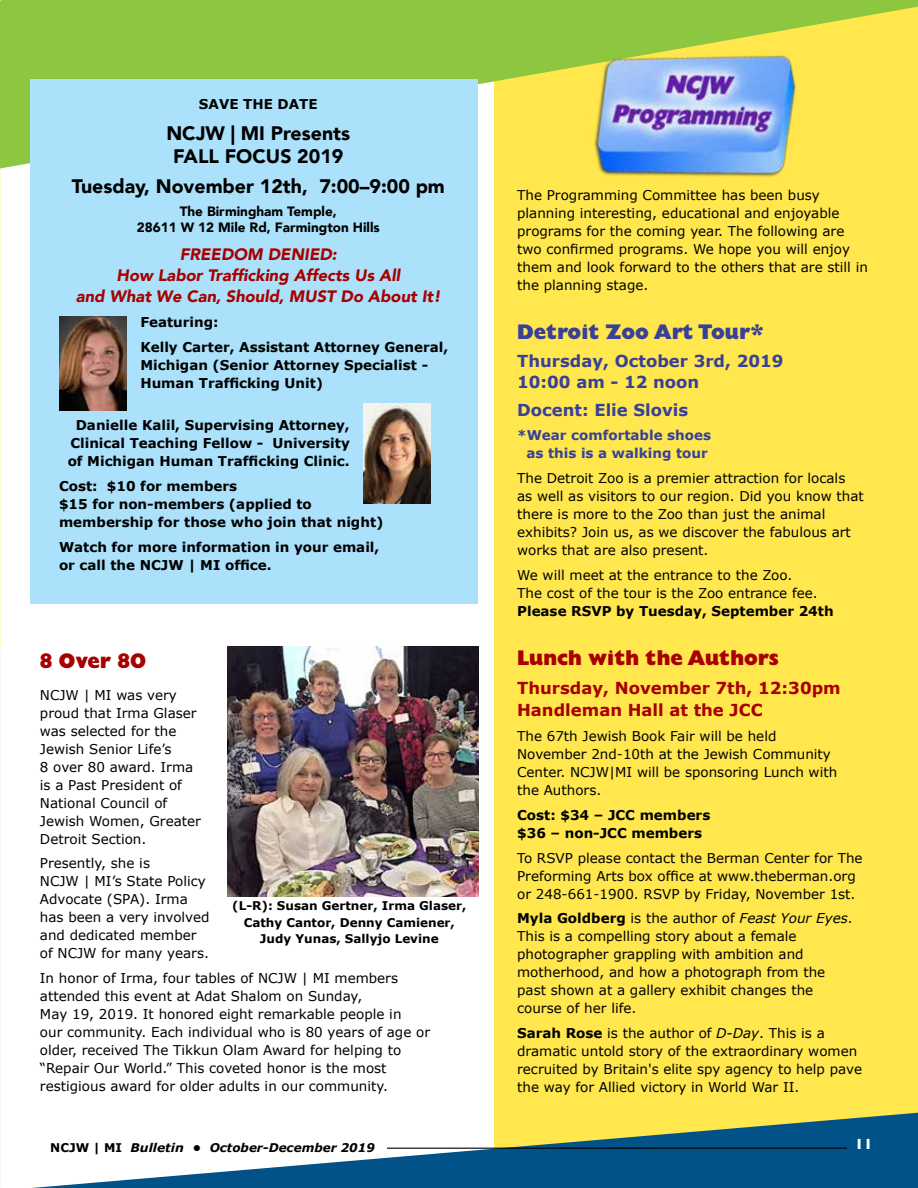
<style>
.page{position:relative;width:918px;height:1188px;background:#fff}
.page>*{position:absolute;margin:0;border:0;box-sizing:border-box;transform-origin:0 0}
.t1{font:21px "Gill Sans Extra Bold Display";color:#a70000}
.t2{font:21px "Gill Sans Extra Bold Display";color:#384099}
.t3{font:900 19.5px/23.4px "Avenir";color:#000;text-align:center}
.t4{font:italic 900 16.5px/21px "Avenir";color:#a70000;text-align:center}
.t5{font:700 16.5px/21px "Verdana";color:#384099}
.t6{font:700 16.5px/22.5px "Verdana";color:#a70000}
.t7{font:700 15px "Gill Sans";color:#fff}
.t8{font:13.5px/18px "Verdana";color:#000}
.t9{font:700 13.5px/18px "Verdana";color:#000}
.t10{font:900 13.5px/16.2px "Avenir";color:#000;text-align:center}
.t11{font:700 13.5px/18px "Verdana";color:#384099;text-align:center}
.t12{font:700 12px/16.5px "Verdana";color:#000;text-align:center}
.t13{font:italic 700 12px "Verdana";color:#000}
.s1{font-weight:700}
.s2{font-style:italic}
.s3{font-style:normal}
</style>
<div class="page">
<div style="left:495px;top:0;width:423px;height:1188px;background:#ffe74d"></div>
<hr style="left:1px;top:0;width:917px;height:1px;background:#8dc63f">
<svg style="left:32px;top:1113px;width:886px;height:75px"></svg>
<svg style="left:0;top:1px;width:918px;height:167px;fill:#8dc63f"></svg>
<hr style="left:387px;top:1148px;width:460px;height:1px;background:#000">
<img style="left:228px;top:647px;width:250px;height:250px">
<div style="left:30px;top:80px;width:448px;height:524px;background:#abe1fa"></div>
<img style="left:363px;top:403px;width:67px;height:101px">
<img style="left:59px;top:317px;width:68px;height:94px">
<img style="left:575px;top:15px;width:244px;height:162px">
<p class="t9" style="left:199px;top:96px;width:120px">SAVE THE DATE</p>
<h2 class="t3" style="left:166px;top:121px;width:185px">NCJW | MI Presents<br>FALL FOCUS 2019</h2>
<h2 class="t3" style="left:72px;top:174px;width:375px">Tuesday, November 12th, 7:00–9:00 pm</h2>
<p class="t10" style="left:137px;top:203px;width:245px">The Birmingham Temple,<br>28611 W 12 Mile Rd, Farmington Hills</p>
<p class="t4" style="left:76px;top:244px;width:366px">FREEDOM DENIED:<br>How Labor Trafficking Affects Us All<br>and What We Can, Should, MUST Do About It!</p>
<p class="t9" style="left:140px;top:310px;width:309px;line-height:24.8px">Featuring:<br>Kelly Carter, Assistant Attorney General,</p>
<p class="t9" style="left:140px;top:356px;width:289px">Michigan (Senior Attorney Specialist -<br>Human Trafficking Unit)</p>
<p class="t9" style="left:68px;top:416px;width:284px;text-align:center">Danielle Kalil, Supervising Attorney,<br>Clinical Teaching Fellow - University of Michigan Human Trafficking Clinic.</p>
<p class="t9" style="left:59px;top:477px;width:326px">Cost: $10 for members<br>$15 for non-members (applied to membership for those who join that night)</p>
<p class="t9" style="left:59px;top:538px;width:322px">Watch for more information in your email, or call the NCJW | MI office.</p>
<h1 class="t1" style="left:40px;top:648px;width:108px">8 Over 80</h1>
<p class="t8" style="left:40px;top:686px;width:163px">NCJW | MI was very proud that Irma Glaser was selected for the<br>Jewish Senior Life’s<br>8 over 80 award. Irma is a Past President of<br>National Council of<br>Jewish Women, Greater<br>Detroit Section.</p>
<p class="t8" style="left:40px;top:855px;width:171px">Presently, she is<br>NCJW | MI’s State Policy<br>Advocate (SPA). Irma has been a very involved and dedicated member of NCJW for many years.</p>
<p class="t8" style="left:40px;top:969px;width:392px">In honor of Irma, four tables of NCJW | MI members attended this event at Adat Shalom on Sunday,<br>May 19, 2019. It honored eight remarkable people in<br>our community. Each individual who is 80 years of age or older, received The Tikkun Olam Award for helping to “Repair Our World.” This coveted honor is the most restigious award for older adults in our community.</p>
<p class="t12" style="left:232px;top:898px;width:236px">(L-R): Susan Gertner, Irma Glaser,<br>Cathy Cantor, Denny Camiener,<br>Judy Yunas, Sallyjo Levine</p>
<p class="t8" style="left:517px;top:187px;width:352px">The Programming Committee has been busy planning interesting, educational and enjoyable programs for the coming year. The following are two confirmed programs. We hope you will enjoy them and look forward to the others that are still in the planning stage.</p>
<h1 class="t2" style="left:517px;top:319px;width:248px">Detroit Zoo Art Tour*</h1>
<p class="t5" style="left:517px;top:350px;width:268px">Thursday, October 3rd, 2019<br>10:00 am - 12 noon</p>
<p class="t5" style="left:517px;top:399px;width:173px">Docent: Elie Slovis</p>
<p class="t11" style="left:517px;top:427px;width:195px">*Wear comfortable shoes as this is a walking tour</p>
<p class="t8" style="left:517px;top:469px;width:348px">The Detroit Zoo is a premier attraction for locals<br>as well as visitors to our region. Did you know that there is more to the Zoo than just the animal exhibits? Join us, as we discover the fabulous art works that are also present.</p>
<p class="t8" style="left:517px;top:566px;width:302px">We will meet at the entrance to the Zoo.<br>The cost of the tour is the Zoo entrance fee.</p>
<p class="t9" style="left:517px;top:602px;width:318px">Please RSVP by Tuesday, September 24th</p>
<h1 class="t1" style="left:517px;top:645px;width:263px">Lunch with the Authors</h1>
<p class="t6" style="left:517px;top:677px;width:325px">Thursday, November 7th, 12:30pm<br>Handleman Hall at the JCC</p>
<p class="t8" style="left:517px;top:727px;width:322px">The 67th Jewish Book Fair will be held November 2nd-10th at the Jewish Community Center. NCJW|MI will be sponsoring Lunch with the Authors.</p>
<p class="t9" style="left:517px;top:806px;width:195px">Cost: $34 – JCC members $36 – non-JCC members</p>
<p class="t8" style="left:517px;top:849px;width:347px">To RSVP please contact the Berman Center for The<br>Preforming Arts box office at www.theberman.org or 248-661-1900. RSVP by Friday, November 1st.</p>
<p class="t8" style="left:517px;top:910px;width:337px"><span class="s1">Myla Goldberg</span> is the author of <span class="s2">Feast Your Eyes</span>.<br>This is a compelling story about a female photographer grappling with ambition and motherhood, and how a photograph from the past shown at a gallery exhibit changes the course of her life.</p>
<p class="t8" style="left:517px;top:1024px;width:346px"><span class="s1">Sarah Rose</span> is the author of <span class="s2">D-Day</span>. This is a dramatic untold story of the extraordinary women recruited by Britain's elite spy agency to help pave the way for Allied victory in World War II.</p>
<p class="t13" style="left:50px;top:1140px;width:326px"><span class="s3">NCJW | MI</span> Bulletin • October-December 2019</p>
<p class="t7" style="left:855px;top:1132px;width:19px">11</p>
</div>
